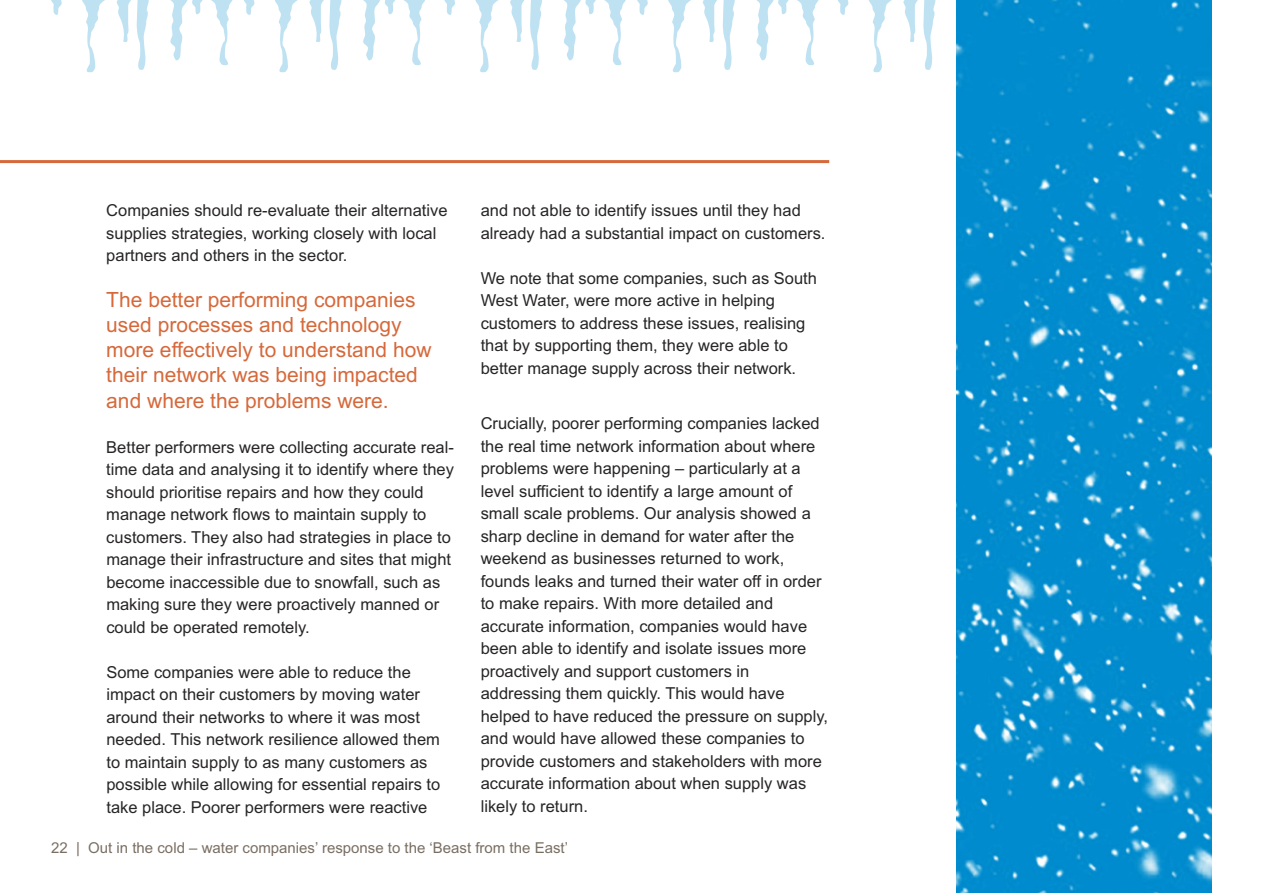
<style>
.page{position:relative;width:1263px;height:893px;background:#fff}
.page>*{position:absolute;margin:0;border:0;box-sizing:border-box;transform-origin:0 0}
.t1{font:21px/25.2px "Arial";color:#d6693b}
.t2{font:16.5px/22.5px "Arial";color:#272526}
.t3{font:15px "Arial";color:#796e62}
</style>
<div class="page">
<svg style="left:51px;top:0;width:374px;height:73px"></svg>
<svg style="left:444px;top:0;width:375px;height:73px"></svg>
<svg style="left:838px;top:0;width:119px;height:74px"></svg>
<hr style="left:0;top:160px;width:829px;height:3px;background:#d6693b">
<img style="left:957px;top:0;width:255px;height:893px">
<p class="t2" style="left:106px;top:199px;width:343px">Companies should re-evaluate their alternative supplies strategies, working closely with local partners and others in the sector.</p>
<p class="t1" style="left:106px;top:287px;width:327px">The better performing companies used processes and technology more effectively to understand how their network was being impacted and where the problems were.</p>
<p class="t2" style="left:106px;top:436px;width:349px">Better performers were collecting accurate real&shy;time data and analysing it to identify where they should prioritise repairs and how they could manage network flows to maintain supply to customers. They also had strategies in place to manage their infrastructure and sites that might become inaccessible due to snowfall, such as making sure they were proactively manned or could be operated remotely.</p>
<p class="t2" style="left:106px;top:661px;width:335px">Some companies were able to reduce the impact on their customers by moving water around their networks to where it was most needed. This network resilience allowed them to maintain supply to as many customers as possible while allowing for essential repairs to take place. Poorer performers were reactive</p>
<p class="t2" style="left:481px;top:199px;width:346px">and not able to identify issues until they had already had a substantial impact on customers.</p>
<p class="t2" style="left:481px;top:267px;width:338px">We note that some companies, such as South West Water, were more active in helping customers to address these issues, realising that by supporting them, they were able to better manage supply across their network.</p>
<p class="t2" style="left:481px;top:412px;width:349px">Crucially, poorer performing companies lacked the real time network information about where problems were happening – particularly at a level sufficient to identify a large amount of small scale problems. Our analysis showed a sharp decline in demand for water after the weekend as businesses returned to work, founds leaks and turned their water off in order to make repairs. With more detailed and accurate information, companies would have been able to identify and isolate issues more proactively and support customers in addressing them quickly. This would have helped to have reduced the pressure on supply, and would have allowed these companies to provide customers and stakeholders with more accurate information about when supply was likely to return.</p>
<p class="t3" style="left:51px;top:839px;width:518px">22 | Out in the cold – water companies’ response to the ‘Beast from the East’</p>
</div>
